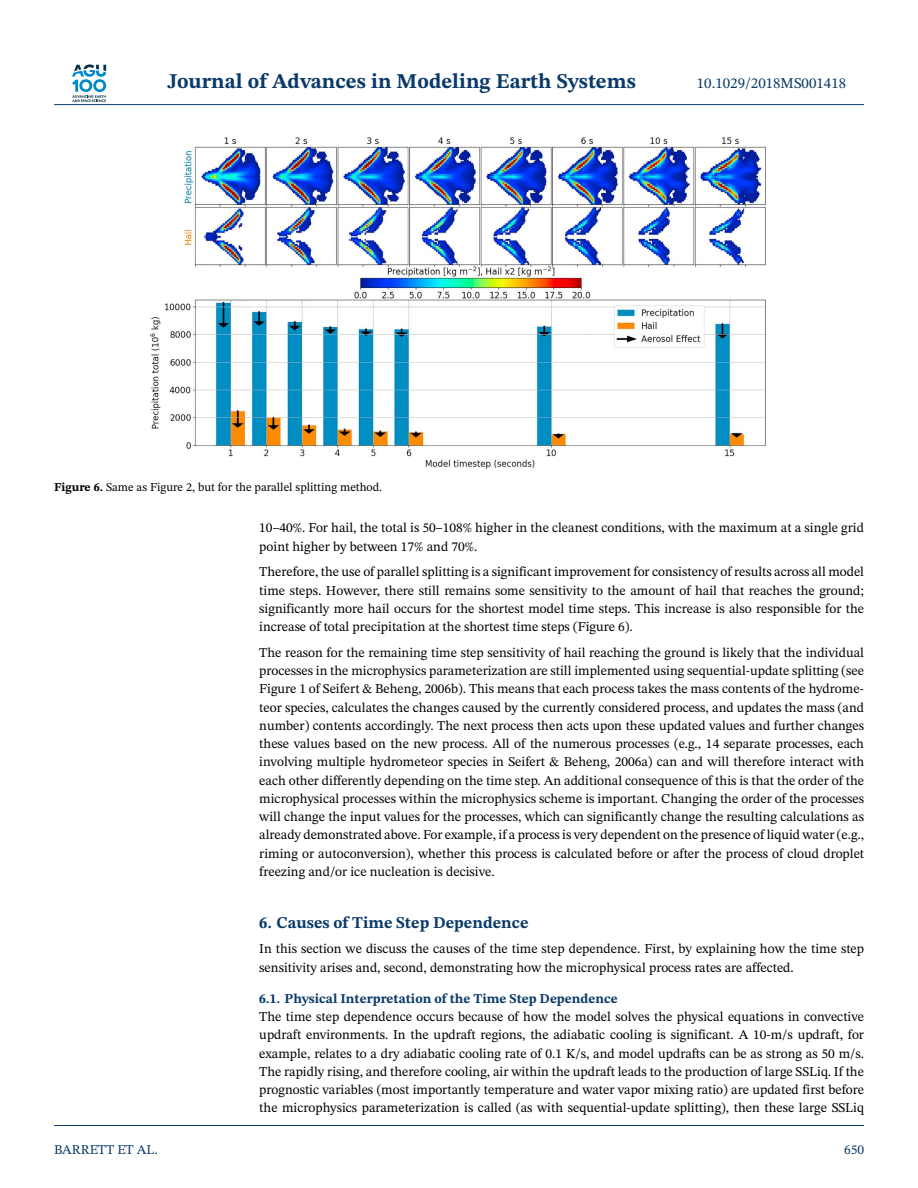
<style>
.page{position:relative;width:918px;height:1188px;background:#fff}
.page>*{position:absolute;margin:0;border:0;box-sizing:border-box;transform-origin:0 0}
.t1{font:700 21px "STIX Two Text";color:#0a3a69}
.t2{font:700 16.5px "STIX Two Text";color:#0a3a69}
.t3{font:15px "STIX Two Text";color:#0a3a69}
.t4{font:13.5px/18.3px "STIX Two Text";color:#000;text-align:justify}
.t5{font:700 13.5px "STIX Two Text";color:#0a3a69}
.t6{font:13.5px "STIX Two Text";color:#0a3a69}
.t7{font:12px "STIX Two Text";color:#000}
.s1{font-weight:700}
</style>
<div class="page">
<svg style="left:72px;top:64px;width:34px;height:38px"></svg>
<hr style="left:54px;top:104px;width:810px;height:1px;background:#0a3a69">
<img style="left:150px;top:137px;width:616px;height:332px">
<hr style="left:54px;top:1125px;width:810px;height:1px;background:#0a3a69">
<h1 class="t1" style="left:167px;top:73px;width:470px">Journal of Advances in Modeling Earth Systems</h1>
<p class="t3" style="left:697px;top:77px;width:151px">10.1029/2018MS001418</p>
<p class="t7" style="left:54px;top:482px;width:330px"><span class="s1">Figure 6.</span> Same as Figure 2, but for the parallel splitting method.</p>
<p class="t4" style="left:259px;top:520px;width:606px">10–40%. For hail, the total is 50–108% higher in the cleanest conditions, with the maximum at a single grid point higher by between 17% and 70%.</p>
<p class="t4" style="left:259px;top:564px;width:606px">Therefore, the use of parallel splitting is a significant improvement for consistency of results across all model time steps. However, there still remains some sensitivity to the amount of hail that reaches the ground; significantly more hail occurs for the shortest model time steps. This increase is also responsible for the increase of total precipitation at the shortest time steps (Figure 6).</p>
<p class="t4" style="left:259px;top:644px;width:606px">The reason for the remaining time step sensitivity of hail reaching the ground is likely that the individual processes in the microphysics parameterization are still implemented using sequential-update splitting (see Figure 1 of Seifert &amp; Beheng, 2006b). This means that each process takes the mass contents of the hydrome&shy;teor species, calculates the changes caused by the currently considered process, and updates the mass (and number) contents accordingly. The next process then acts upon these updated values and further changes these values based on the new process. All of the numerous processes (e.g., 14 separate processes, each involving multiple hydrometeor species in Seifert &amp; Beheng, 2006a) can and will therefore interact with each other differently depending on the time step. An additional consequence of this is that the order of the microphysical processes within the microphysics scheme is important. Changing the order of the processes will change the input values for the processes, which can significantly change the resulting calculations as already demonstrated above. For example, if a process is very dependent on the presence of liquid water (e.g., riming or autoconversion), whether this process is calculated before or after the process of cloud droplet freezing and/or ice nucleation is decisive.</p>
<p class="t2" style="left:259px;top:916px;width:271px">6. Causes of Time Step Dependence</p>
<p class="t4" style="left:259px;top:941px;width:606px">In this section we discuss the causes of the time step dependence. First, by explaining how the time step sensitivity arises and, second, demonstrating how the microphysical process rates are affected.</p>
<p class="t5" style="left:259px;top:993px;width:360px">6.1. Physical Interpretation of the Time Step Dependence</p>
<p class="t4" style="left:259px;top:1009px;width:606px">The time step dependence occurs because of how the model solves the physical equations in convective updraft environments. In the updraft regions, the adiabatic cooling is significant. A 10-m/s updraft, for example, relates to a dry adiabatic cooling rate of 0.1 K/s, and model updrafts can be as strong as 50 m/s.<br>The rapidly rising, and therefore cooling, air within the updraft leads to the production of large SSLiq. If the prognostic variables (most importantly temperature and water vapor mixing ratio) are updated first before the microphysics parameterization is called (as with sequential-update splitting), then these large SSLiq</p>
<p class="t6" style="left:54px;top:1144px;width:105px">BARRETT ET AL.</p>
<p class="t6" style="left:844px;top:1144px;width:22px">650</p>
</div>
